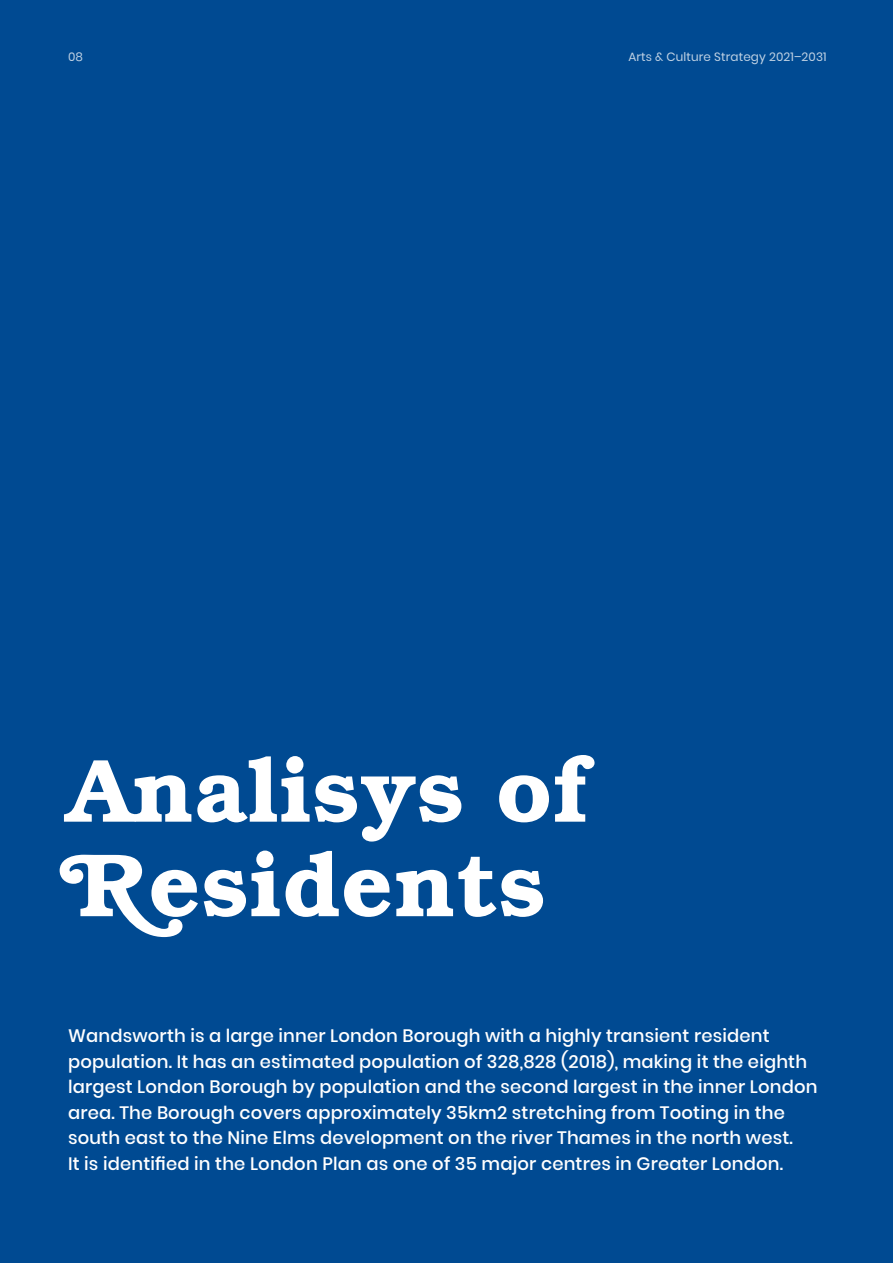
<style>
.page{position:relative;width:893px;height:1263px;background:#004a92}
.page>*{position:absolute;margin:0;border:0;box-sizing:border-box;transform-origin:0 0}
.t1{font:600 90px/94.5px "Bookman ITC Std";letter-spacing:.01em;color:#fff}
.t2{font:500 18px/25.5px "Poppins";letter-spacing:.01em;color:#fff}
.t3{font:12px "Poppins";letter-spacing:.01em;color:#fff}
</style>
<div class="page">
<p class="t3" style="left:68px;top:50px;width:16px">08</p>
<p class="t3" style="left:628px;top:50px;width:200px">Arts &amp; Culture Strategy 2021–2031</p>
<h1 class="t1" style="left:67px;top:747px;width:522px">Analisys of<br>Residents</h1>
<p class="t2" style="left:68px;top:1023px;width:751px">Wandsworth is a large inner London Borough with a highly transient resident population. It has an estimated population of 328,828 (2018), making it the eighth largest London Borough by population and the second largest in the inner London area. The Borough covers approximately 35km2 stretching from Tooting in the south east to the Nine Elms development on the river Thames in the north west.<br>It is identified in the London Plan as one of 35 major centres in Greater London.</p>
</div>
